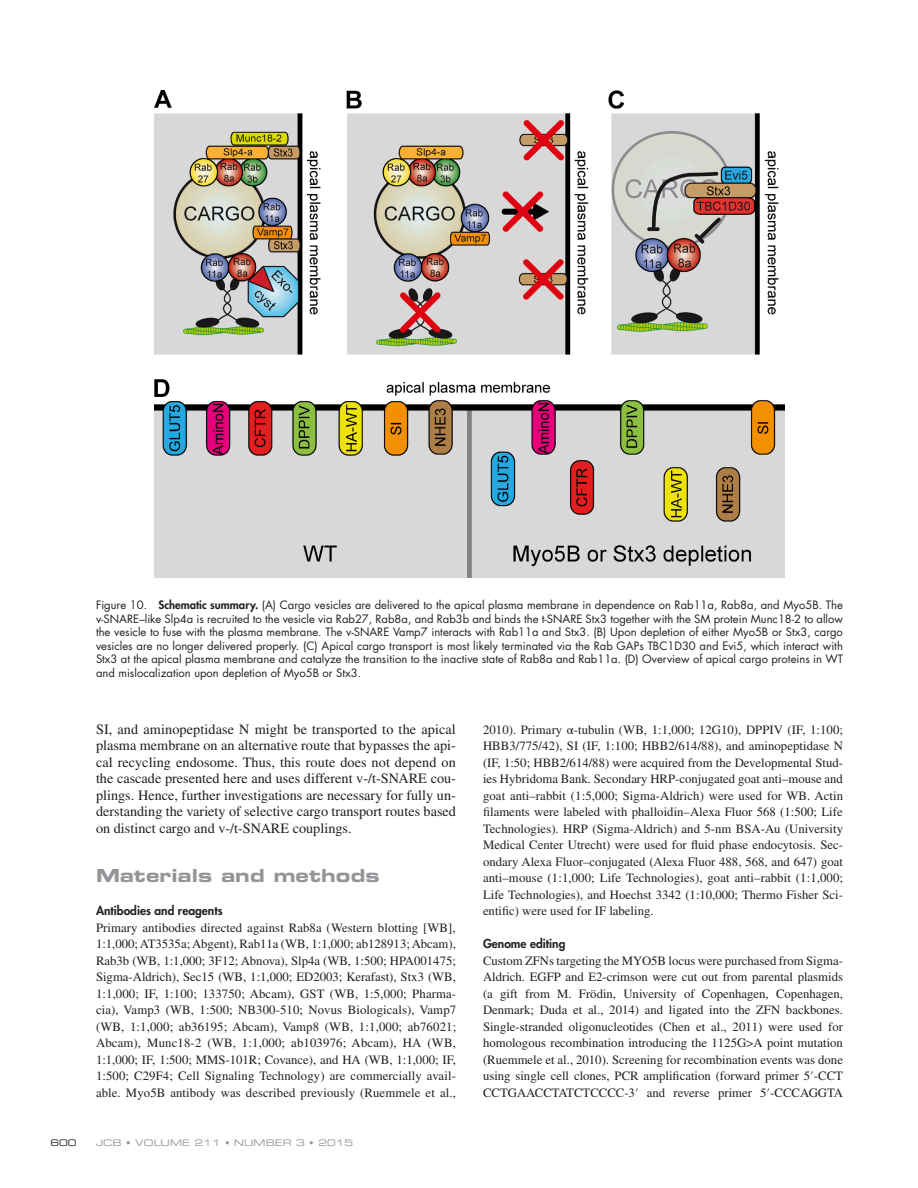
<style>
.page{position:relative;width:918px;height:1188px;background:#fff}
.page>*{position:absolute;margin:0;border:0;box-sizing:border-box;transform-origin:0 0}
.S1m{font:18px "Eurostile LT Std Bold Ex 2";letter-spacing:.005em;color:#939598}
.Para_Text{font:14.25px/16.5px "Times LT Std";color:#231f20;text-align:justify}
.Flush_LeftX{font:12.75px/16.5px "Times LT Std";color:#231f20;text-align:justify}
.S2ma{font:800 12px "Futura Std";color:#231f20}
.S2m{font:800 12px "Futura Std";color:#231f20}
.fig_p{font:11.25px/13.5px "Futura Std";color:#231f20;text-align:justify}
.t1{font:9px "Eurostile LT Std Ex 2";letter-spacing:.01em;color:#939598}
.pageFolio{font:9px "Eurostile LT Std Ex 2";color:#231f20}
.s1{font-weight:800}
.s2{font-family:"STIX General"}
</style>
<div class="page">
<img style="left:155px;top:90px;width:629px;height:488px">
<p class="fig_p" style="left:96px;top:599px;width:749px">Figure 10. <span class="s1">Schematic summary.</span> (A) Cargo vesicles are delivered to the apical plasma membrane in dependence on Rab11a, Rab8a, and Myo5B. The v-SNARE–like Slp4a is recruited to the vesicle via Rab27, Rab8a, and Rab3b and binds the t-SNARE Stx3 together with the SM protein Munc18-2 to allow the vesicle to fuse with the plasma membrane. The v-SNARE Vamp7 interacts with Rab11a and Stx3. (B) Upon depletion of either Myo5B or Stx3, cargo vesicles are no longer delivered properly. (C) Apical cargo transport is most likely terminated via the Rab GAPs TBC1D30 and Evi5, which interact with Stx3 at the apical plasma membrane and catalyze the transition to the inactive state of Rab8a and Rab11a. (D) Overview of apical cargo proteins in WT and mislocalization upon depletion of Myo5B or Stx3.</p>
<p class="Para_Text" style="left:96px;top:720px;width:362px">SI, and aminopeptidase N might be transported to the apical plasma membrane on an alternative route that bypasses the api&shy;cal recycling endosome. Thus, this route does not depend on the cascade presented here and uses different v-/t-SNARE cou&shy;plings. Hence, further investigations are necessary for fully un&shy;derstanding the variety of selective cargo transport routes based on distinct cargo and v-/t-SNARE couplings.</p>
<p class="S1m" style="left:96px;top:863px;width:285px">Materials and methods</p>
<p class="S2ma" style="left:96px;top:903px;width:128px">Antibodies and reagents</p>
<p class="Flush_LeftX" style="left:96px;top:919px;width:362px">Primary antibodies directed against Rab8a (Western blotting [WB], 1:1,000; AT3535a; Abgent), Rab11a (WB, 1:1,000; ab128913; Abcam), Rab3b (WB, 1:1,000; 3F12; Abnova), Slp4a (WB, 1:500; HPA001475; Sigma-Aldrich), Sec15 (WB, 1:1,000; ED2003; Kerafast), Stx3 (WB, 1:1,000; IF, 1:100; 133750; Abcam), GST (WB, 1:5,000; Pharma&shy;cia), Vamp3 (WB, 1:500; NB300-510; Novus Biologicals), Vamp7 (WB, 1:1,000; ab36195; Abcam), Vamp8 (WB, 1:1,000; ab76021; Abcam), Munc18-2 (WB, 1:1,000; ab103976; Abcam), HA (WB, 1:1,000; IF, 1:500; MMS-101R; Covance), and HA (WB, 1:1,000; IF, 1:500; C29F4; Cell Signaling Technology) are commercially avail&shy;able. Myo5B antibody was described previously (Ruemmele et al.,</p>
<p class="pageFolio" style="left:50px;top:1136px;width:28px">600</p>
<p class="t1" style="left:96px;top:1136px;width:259px">JCB • VOLUME 211 • NUMBER 3 • 2015</p>
<p class="Flush_LeftX" style="left:483px;top:721px;width:362px">2010). Primary <span class="s2">α</span>-tubulin (WB, 1:1,000; 12G10), DPPIV (IF, 1:100; HBB3/775/42), SI (IF, 1:100; HBB2/614/88), and aminopeptidase N (IF, 1:50; HBB2/614/88) were acquired from the Developmental Stud&shy;ies Hybridoma Bank. Secondary HRP-conjugated goat anti–mouse and goat anti–rabbit (1:5,000; Sigma-Aldrich) were used for WB. Actin filaments were labeled with phalloidin–Alexa Fluor 568 (1:500; Life Technologies). HRP (Sigma-Aldrich) and 5-nm BSA-Au (University Medical Center Utrecht) were used for fluid phase endocytosis. Sec&shy;ondary Alexa Fluor–conjugated (Alexa Fluor 488, 568, and 647) goat anti–mouse (1:1,000; Life Technologies), goat anti–rabbit (1:1,000; Life Technologies), and Hoechst 3342 (1:10,000; Thermo Fisher Sci&shy;entific) were used for IF labeling.</p>
<p class="S2m" style="left:483px;top:936px;width:84px">Genome editing</p>
<p class="Flush_LeftX" style="left:483px;top:952px;width:362px">Custom ZFNs targeting the MYO5B locus were purchased from Sigma-Aldrich. EGFP and E2-crimson were cut out from parental plasmids (a gift from M. Frödin, University of Copenhagen, Copenhagen, Denmark; Duda et al., 2014) and ligated into the ZFN backbones.<br>Single-stranded oligonucleotides (Chen et al., 2011) were used for homologous recombination introducing the 1125G&gt;A point mutation (Ruemmele et al., 2010). Screening for recombination events was done using single cell clones, PCR amplification (forward primer 5<span class="s2">′</span>-CCT CCTGAACCTATCTCCCC-3<span class="s2">′</span> and reverse primer 5<span class="s2">′</span>-CCCAGGTA</p>
</div>
